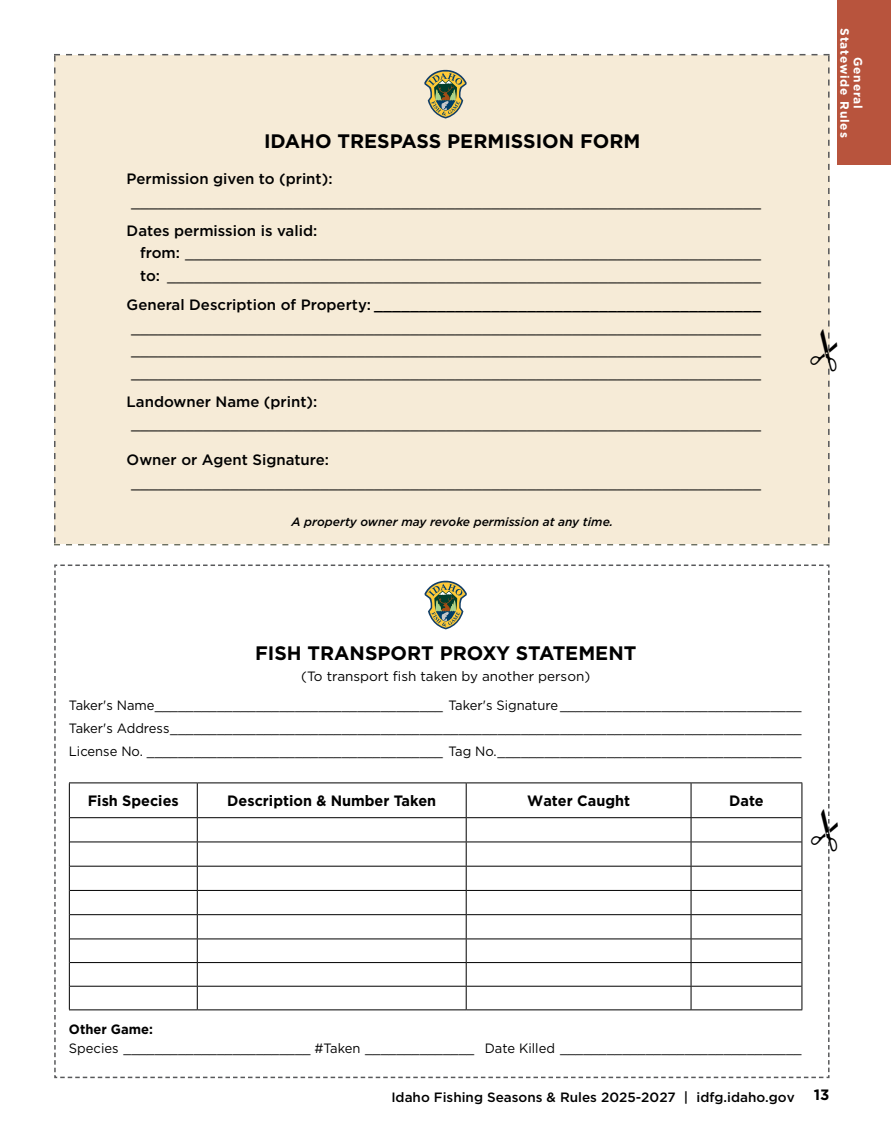
<style>
.page{position:relative;width:891px;height:1134px;background:#fff}
.page>*{position:absolute;margin:0;border:0;box-sizing:border-box;transform-origin:0 0}
.t1{font:700 19.5px "Gotham";color:#000}
.t2{font:15px/22.5px "Gotham";color:#000}
.t3{font:500 15px "Gotham";color:#000}
.t4{font:700 15px "Gotham";color:#000;scale:.96 1}
.t5{font:700 15px "Gotham";color:#000}
.t6{font:13.5px/23px "Gotham";color:#000;scale:.96 1}
.t7{font:13.5px/29.7px "Gotham";color:#000}
.t8{font:500 13.5px "Gotham";color:#000}
.t9{font:700 13.5px "Gotham";color:#000;scale:.96 1}
.t10{font:italic 500 12px "Gotham";color:#000}
.t11{font:700 12px/13.5px "Gotham";letter-spacing:.07em;color:#fff;text-align:center}
.s1{font-weight:500}
</style>
<div class="page">
<div style="left:837px;top:0;width:54px;height:165px;background:#b8543d"></div>
<div style="left:54px;top:54px;width:776px;height:491px;background:#f6ebd7"></div>
<svg style="left:54px;top:565px;width:776px;height:513px"></svg>
<h1 class="t1" style="left:264px;top:128px;width:378px">IDAHO TRESPASS PERMISSION FORM</h1>
<p class="t3" style="left:127px;top:169px;width:207px">Permission given to (print):</p>
<p class="t2" style="left:131px;top:190px;width:631px">______________________________________________________________________</p>
<p class="t2" style="left:140px;top:219px;width:622px;text-indent:-14px"><span class="s1">Dates permission is valid:<br>from:</span> ________________________________________________________________ <span class="s1">to:</span> __________________________________________________________________</p>
<p class="t3" style="left:127px;top:295px;width:636px">General Description of Property: ___________________________________________</p>
<p class="t2" style="left:131px;top:316px;width:631px;text-align:justify">______________________________________________________________________ ______________________________________________________________________ ______________________________________________________________________</p>
<p class="t3" style="left:127px;top:392px;width:192px">Landowner Name (print):</p>
<p class="t2" style="left:131px;top:412px;width:631px">______________________________________________________________________</p>
<p class="t3" style="left:127px;top:450px;width:204px">Owner or Agent Signature:</p>
<p class="t2" style="left:131px;top:471px;width:631px">______________________________________________________________________</p>
<p class="t10" style="left:292px;top:514px;width:323px">A property owner may revoke permission at any time.</p>
<p class="t11" style="left:865px;top:28px;width:111px;rotate:90deg">General<br>Statewide Rules</p>
<h1 class="t1" style="left:255px;top:640px;width:383px">FISH TRANSPORT PROXY STATEMENT</h1>
<p class="t7" style="left:69px;top:661px;width:734px;text-indent:232px">(To transport fish taken by another person)<br>Taker's Name_____________________________________ Taker's Signature_______________________________</p>
<p class="t6" style="left:69px;top:717px;width:765px">Taker's Address_________________________________________________________________________________<br>License No. ______________________________________ Tag No._______________________________________</p>
<p class="t4" style="left:88px;top:791px;width:96px">Fish Species</p>
<p class="t4" style="left:227px;top:791px;width:219px">Description &amp; Number Taken</p>
<p class="t4" style="left:527px;top:791px;width:109px">Water Caught</p>
<p class="t4" style="left:729px;top:791px;width:38px">Date</p>
<p class="t9" style="left:69px;top:1020px;width:89px">Other Game:</p>
<p class="t6" style="left:69px;top:1037px;width:765px">Species ________________________ #Taken ______________ Date Killed _______________________________</p>
<p class="t8" style="left:391px;top:1088px;width:405px">Idaho Fishing Seasons &amp; Rules 2025-2027 | idfg.idaho.gov</p>
<p class="t5" style="left:814px;top:1085px;width:17px">13</p>
</div>
